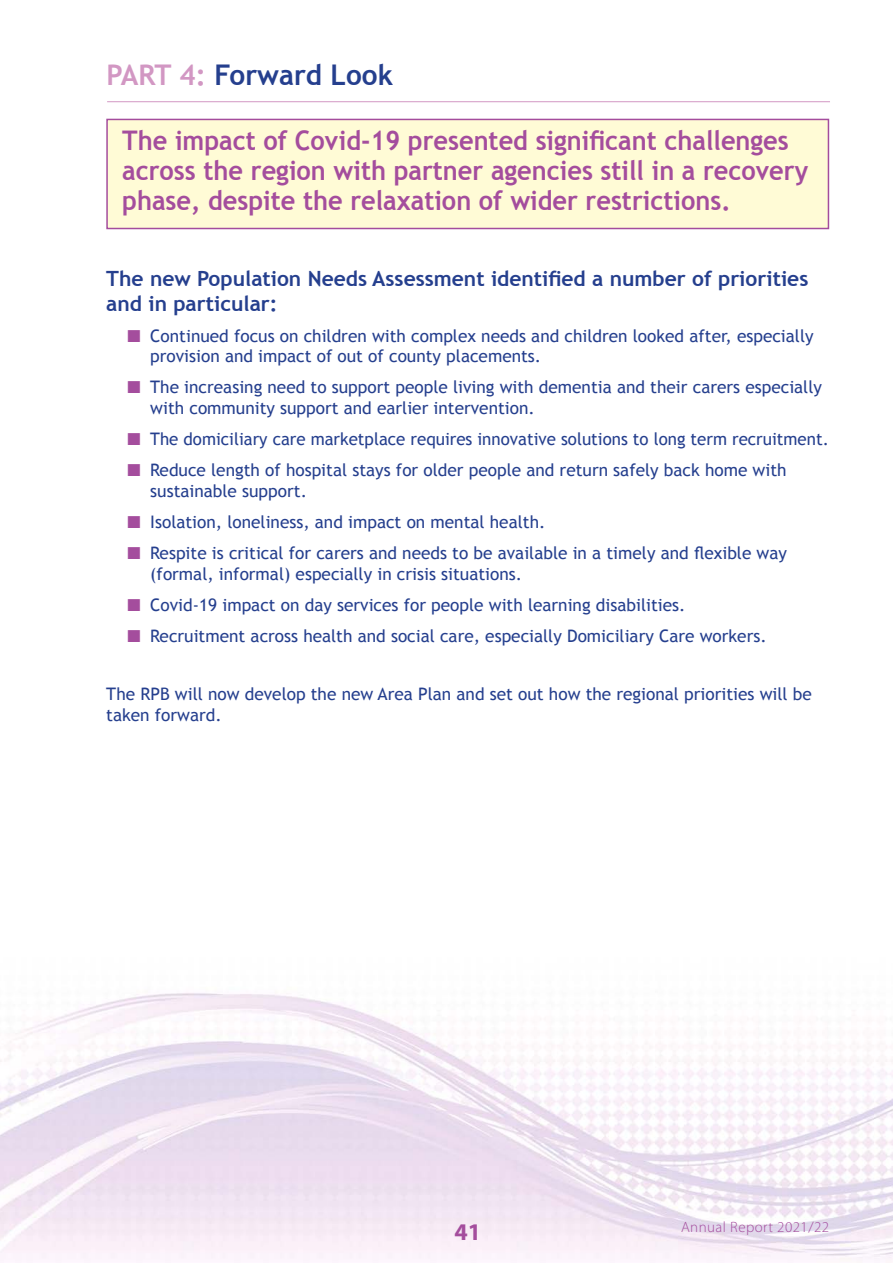
<style>
.page{position:relative;width:893px;height:1263px;background:#fff}
.page>*{position:absolute;margin:0;border:0;box-sizing:border-box;transform-origin:0 0}
.t1{font:700 28.5px "Trebuchet MS";color:#253f8e}
.t2{font:700 27px/30px "Trebuchet MS";color:#a44d9d;scale:.94 1}
.t3{font:700 24px "Myriad Pro";color:#a44d9d}
.t4{font:700 21px/25.2px "Trebuchet MS";color:#253f8e}
.t5{font:17.25px/20.7px "Trebuchet MS";color:#253f8e}
.t6{font:300 15px "Myriad Pro";letter-spacing:.03em;color:#a44d9d}
.s1{color:#d297c3}
.s2{color:#a44d9d}
</style>
<div class="page">
<img style="left:1px;top:993px;width:892px;height:268px">
<img style="left:0;top:850px;width:1px;height:413px">
<div style="left:106px;top:119px;width:723px;height:110px;background:#fffbd6;border:2px solid #a44d9d"></div>
<hr style="left:107px;top:101px;width:723px;height:1px;background:#d297c3">
<p class="t1" style="left:107px;top:57px;width:288px"><span class="s1">PART 4:</span> Forward Look</p>
<p class="t2" style="left:122px;top:126px;width:731px">The impact of Covid-19 presented significant challenges across the region with partner agencies still in a recovery phase, despite the relaxation of wider restrictions.</p>
<p class="t4" style="left:106px;top:265px;width:704px">The new Population Needs Assessment identified a number of priorities and in particular:</p>
<p class="t5" style="left:150px;top:325px;width:665px;text-indent:-23px"><span class="s2">■</span> Continued focus on children with complex needs and children looked after, especially provision and impact of out of county placements.</p>
<p class="t5" style="left:150px;top:377px;width:673px;text-indent:-23px"><span class="s2">■</span> The increasing need to support people living with dementia and their carers especially with community support and earlier intervention.</p>
<p class="t5" style="left:128px;top:429px;width:703px"><span class="s2">■</span> The domiciliary care marketplace requires innovative solutions to long term recruitment.</p>
<p class="t5" style="left:150px;top:460px;width:638px;text-indent:-23px"><span class="s2">■</span> Reduce length of hospital stays for older people and return safely back home with sustainable support.</p>
<p class="t5" style="left:128px;top:512px;width:419px"><span class="s2">■</span> Isolation, loneliness, and impact on mental health.</p>
<p class="t5" style="left:150px;top:543px;width:638px;text-indent:-23px"><span class="s2">■</span> Respite is critical for carers and needs to be available in a timely and flexible way (formal, informal) especially in crisis situations.</p>
<p class="t5" style="left:128px;top:594px;width:559px"><span class="s2">■</span> Covid-19 impact on day services for people with learning disabilities.</p>
<p class="t5" style="left:128px;top:625px;width:641px"><span class="s2">■</span> Recruitment across health and social care, especially Domiciliary Care workers.</p>
<p class="t5" style="left:106px;top:684px;width:707px">The RPB will now develop the new Area Plan and set out how the regional priorities will be taken forward.</p>
<p class="t3" style="left:461px;top:1216px;width:15px">9</p>
<p class="t6" style="left:681px;top:1218px;width:150px">Annual Report 2021/22</p>
<p class="t3" style="left:454px;top:1216px;width:28px">41</p>
</div>
